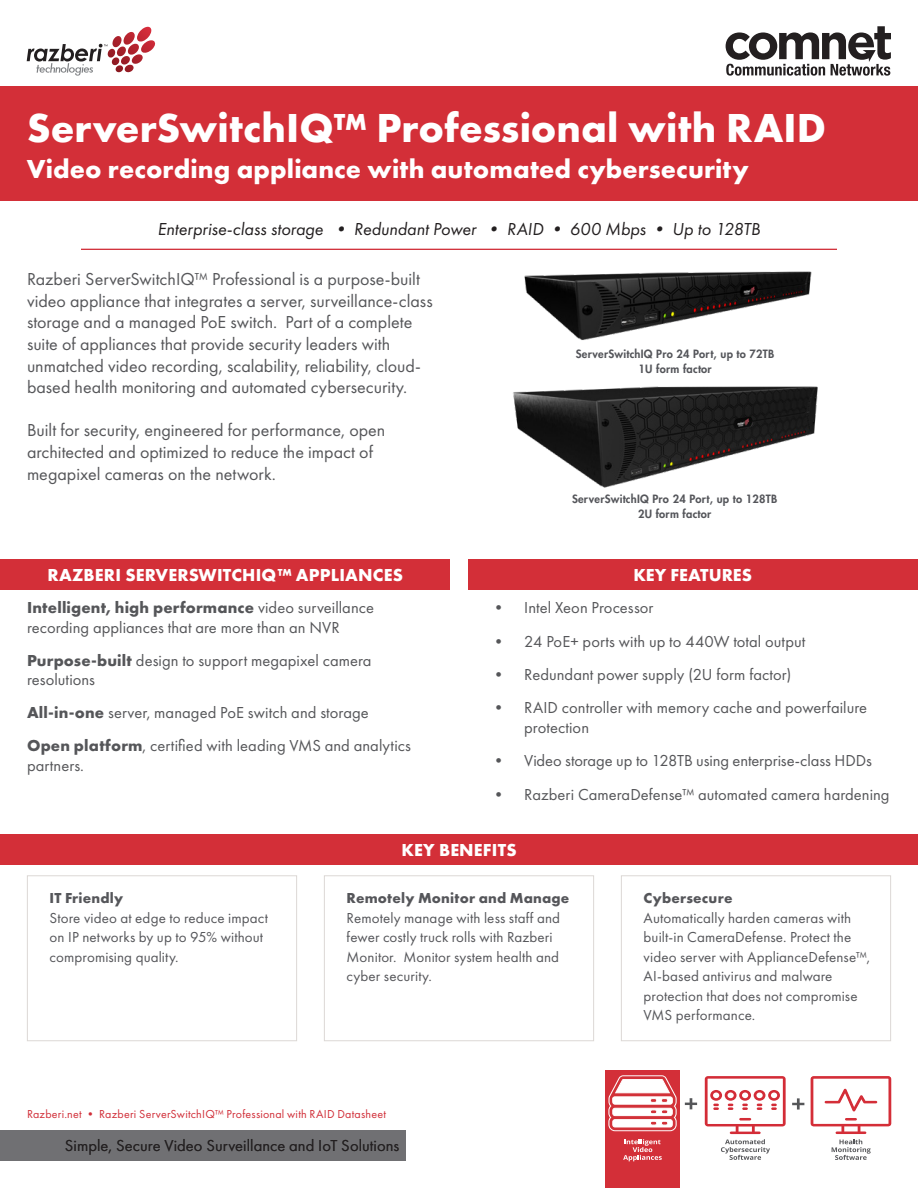
<style>
.page{position:relative;width:918px;height:1188px;background:#fff}
.page>*{position:absolute;margin:0;border:0;box-sizing:border-box;transform-origin:0 0}
.Product_Title{font:700 42px "Futura PT";letter-spacing:.005em;color:#fff}
.Product_Subtitle{font:700 27px "Futura PT";letter-spacing:.005em;color:#fff}
.Product_Overview{font:18px/21.6px "Futura PT";color:#555659}
.Key_Attributes{font:italic 18px "Futura PT";color:#231f20}
.t1{font:700 18px "Futura PT";letter-spacing:.01em;color:#fff}
.Product_Category{font:16.5px/19.5px "Futura PT";letter-spacing:.005em;color:#555659}
.t2{font:16.5px "Futura PT";letter-spacing:.005em;color:#231f20}
.Key_Benefits_Text{font:15px/19.5px "Futura PT";letter-spacing:.01em;color:#55565a}
.Key_Benefits_Title{font:700 15px "Futura PT";letter-spacing:.015em;color:#55565a}
.t3{font:12px "Futura PT";letter-spacing:.02em;color:#d12e38}
.t4{font:800 11.1px "Futura";letter-spacing:.02em;color:#54555a}
.s1{font-weight:700}
</style>
<div class="page">
<svg style="left:27px;top:27px;width:128px;height:49px"></svg>
<div style="left:0;top:834px;width:918px;height:30px;background:#d32f38"></div>
<div style="left:468px;top:559px;width:450px;height:31px;background:#d32f38"></div>
<div style="left:0;top:559px;width:450px;height:31px;background:#d32f38"></div>
<svg style="left:726px;top:26px;width:165px;height:50px"></svg>
<div style="left:0;top:86px;width:918px;height:115px;background:#d32f38"></div>
<div style="left:0;top:1130px;width:406px;height:31px;background:#707073"></div>
<div style="left:606px;top:1071px;width:74px;height:117px;background:#d32f38"></div>
<svg style="left:705px;top:1076px;width:81px;height:84px"></svg>
<svg style="left:811px;top:1076px;width:80px;height:84px"></svg>
<svg style="left:608px;top:1075px;width:69px;height:56px"></svg>
<svg style="left:685px;top:1098px;width:12px;height:11px"></svg>
<svg style="left:792px;top:1098px;width:12px;height:12px"></svg>
<svg style="left:623px;top:1139px;width:39px;height:22px"></svg>
<hr style="left:81px;top:249px;width:756px;height:1px;background:#d12e38">
<div style="left:27px;top:875px;width:270px;height:166px;border:1px solid #dcd8d5"></div>
<div style="left:324px;top:875px;width:270px;height:166px;border:1px solid #dcd8d5"></div>
<div style="left:621px;top:875px;width:270px;height:166px;border:1px solid #dcd8d5"></div>
<img style="left:524px;top:272px;width:288px;height:68px">
<img style="left:513px;top:386px;width:305px;height:102px">
<p class="Product_Title" style="left:27px;top:100px;width:801px">ServerSwitchIQ™ Professional with RAID</p>
<p class="Product_Subtitle" style="left:27px;top:151px;width:723px">Video recording appliance with automated cybersecurity</p>
<p class="Key_Attributes" style="left:157px;top:218px;width:605px">Enterprise-class storage • Redundant Power • RAID • 600 Mbps • Up to 128TB</p>
<p class="Product_Overview" style="left:27px;top:268px;width:407px">Razberi ServerSwitchIQ™ Professional is a purpose-built video appliance that integrates a server, surveillance-class storage and a managed PoE switch. Part of a complete suite of appliances that provide security leaders with unmatched video recording, scalability, reliability, cloud&shy;based health monitoring and automated cybersecurity.</p>
<p class="Product_Overview" style="left:27px;top:420px;width:360px">Built for security, engineered for performance, open architected and optimized to reduce the impact of megapixel cameras on the network.</p>
<p class="t4" style="left:576px;top:347px;width:200px">ServerSwitchIQ Pro 24 Port, up to 72TB</p>
<p class="t4" style="left:638px;top:362px;width:75px">1U form factor</p>
<p class="t4" style="left:572px;top:492px;width:207px">ServerSwitchIQ Pro 24 Port, up to 128TB</p>
<p class="t4" style="left:638px;top:507px;width:75px">2U form factor</p>
<p class="t1" style="left:48px;top:564px;width:357px">RAZBERI SERVERSWITCHIQ™ APPLIANCES</p>
<p class="t1" style="left:633px;top:564px;width:120px">KEY FEATURES</p>
<p class="Product_Category" style="left:27px;top:598px;width:349px"><span class="s1">Intelligent, high performance</span> video surveillance recording appliances that are more than an NVR</p>
<p class="Product_Category" style="left:27px;top:651px;width:346px"><span class="s1">Purpose-built</span> design to support megapixel camera resolutions</p>
<p class="Product_Category" style="left:27px;top:703px;width:343px"><span class="s1">All-in-one</span> server, managed PoE switch and storage</p>
<p class="Product_Category" style="left:27px;top:736px;width:385px"><span class="s1">Open platform</span>, certified with leading VMS and analytics partners.</p>
<p class="Product_Category" style="left:490px;top:598px;width:165px">• Intel Xeon Processor</p>
<p class="Product_Category" style="left:490px;top:631px;width:316px">• 24 PoE+ ports with up to 440W total output</p>
<p class="Product_Category" style="left:490px;top:665px;width:302px">• Redundant power supply (2U form factor)</p>
<p class="Product_Category" style="left:524px;top:698px;width:344px;text-indent:-34px">• RAID controller with memory cache and powerfailure protection</p>
<p class="Product_Category" style="left:490px;top:751px;width:383px">• Video storage up to 128TB using enterprise-class HDDs</p>
<p class="Product_Category" style="left:490px;top:784px;width:401px">• Razberi CameraDefense™ automated camera hardening</p>
<p class="Key_Benefits_Title" style="left:50px;top:889px;width:75px">IT Friendly</p>
<p class="Key_Benefits_Text" style="left:50px;top:908px;width:220px">Store video at edge to reduce impact on IP networks by up to 95% without compromising quality.</p>
<p class="t1" style="left:401px;top:838px;width:117px">KEY BENEFITS</p>
<p class="Key_Benefits_Title" style="left:347px;top:889px;width:224px">Remotely Monitor and Manage</p>
<p class="Key_Benefits_Text" style="left:347px;top:908px;width:215px">Remotely manage with less staff and fewer costly truck rolls with Razberi<br>Monitor. Monitor system health and cyber security.</p>
<p class="t3" style="left:27px;top:1107px;width:360px">Razberi.net • Razberi ServerSwitchIQ™ Professional with RAID Datasheet</p>
<p class="t2" style="left:65px;top:1136px;width:336px">Simple, Secure Video Surveillance and IoT Solutions</p>
<p class="Key_Benefits_Title" style="left:644px;top:889px;width:90px">Cybersecure</p>
<p class="Key_Benefits_Text" style="left:644px;top:908px;width:228px">Automatically harden cameras with built-in CameraDefense. Protect the video server with ApplianceDefense™, AI-based antivirus and malware protection that does not compromise VMS performance.</p>
</div>
